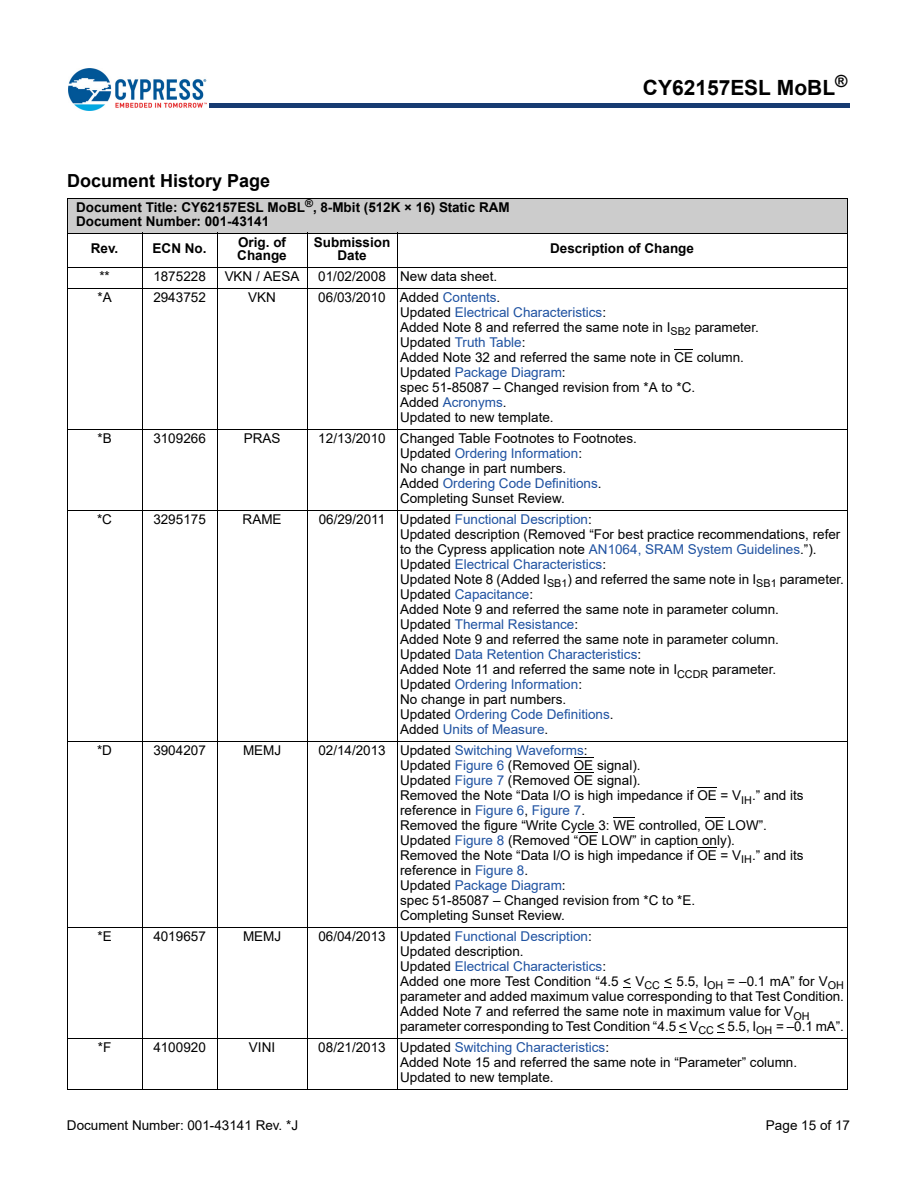
<style>
.page{position:relative;width:918px;height:1188px;background:#fff}
.page>*{position:absolute;margin:0;border:0;box-sizing:border-box;transform-origin:0 0}
.t1{font:700 21px "Arial";color:#000}
.t2{font:700 18px "Arial";color:#000}
.t3{font:13.5px/15px "Arial";color:#000}
.t4{font:700 13.5px/13.5px "Arial";color:#000}
.s1{color:#1f52a1}
</style>
<div class="page">
<hr style="left:210px;top:104px;width:640px;height:3px;background:#163b71">
<hr style="left:210px;top:103px;width:640px;height:1px;background:#163b71">
<hr style="left:209px;top:107px;width:641px;height:1px;background:#163b71">
<img style="left:69px;top:68px;width:137px;height:43px">
<div style="left:67px;top:199px;width:780px;height:34px;background:#ccc"></div>
<svg style="left:674px;top:349px;width:19px;height:1px"></svg>
<svg style="left:574px;top:757px;width:19px;height:1px"></svg>
<svg style="left:574px;top:772px;width:19px;height:1px"></svg>
<svg style="left:697px;top:787px;width:20px;height:1px"></svg>
<svg style="left:613px;top:817px;width:22px;height:1px"></svg>
<svg style="left:705px;top:817px;width:19px;height:1px"></svg>
<svg style="left:578px;top:832px;width:20px;height:1px"></svg>
<svg style="left:697px;top:847px;width:20px;height:1px"></svg>
<hr style="left:67px;top:199px;width:1px;height:890px;background:#000">
<hr style="left:142px;top:233px;width:1px;height:857px;background:#000">
<hr style="left:217px;top:233px;width:1px;height:857px;background:#000">
<hr style="left:307px;top:233px;width:1px;height:857px;background:#000">
<hr style="left:397px;top:233px;width:1px;height:857px;background:#000">
<hr style="left:847px;top:199px;width:1px;height:890px;background:#000">
<hr style="left:67px;top:198px;width:781px;height:1px;background:#000">
<hr style="left:67px;top:233px;width:781px;height:1px;background:#000">
<hr style="left:67px;top:267px;width:781px;height:1px;background:#000">
<hr style="left:67px;top:288px;width:781px;height:1px;background:#000">
<hr style="left:67px;top:429px;width:781px;height:1px;background:#000">
<hr style="left:67px;top:510px;width:781px;height:1px;background:#000">
<hr style="left:67px;top:741px;width:781px;height:1px;background:#000">
<hr style="left:67px;top:927px;width:781px;height:1px;background:#000">
<hr style="left:67px;top:1038px;width:781px;height:1px;background:#000">
<hr style="left:67px;top:1089px;width:781px;height:1px;background:#000">
<h1 class="t1" style="left:643px;top:76px;width:206px">CY62157ESL MoBL<sup>®</sup></h1>
<h2 class="t2" style="left:67px;top:170px;width:204px">Document History Page</h2>
<p class="t4" style="left:76px;top:201px;width:435px">Document Title: CY62157ESL MoBL<sup>®</sup>, 8-Mbit (512K × 16) Static RAM<br>Document Number: 001-43141</p>
<p class="t4" style="left:91px;top:242px;width:29px">Rev.</p>
<p class="t4" style="left:153px;top:242px;width:55px">ECN No.</p>
<p class="t4" style="left:237px;top:235px;width:51px">Orig. of<br>Change</p>
<p class="t4" style="left:314px;top:235px;width:78px;text-align:center">Submission<br>Date</p>
<p class="t4" style="left:550px;top:242px;width:145px">Description of Change</p>
<p class="t3" style="left:99px;top:269px;width:12px">**</p>
<p class="t3" style="left:153px;top:269px;width:54px">1875228</p>
<p class="t3" style="left:225px;top:269px;width:76px">VKN / AESA</p>
<p class="t3" style="left:318px;top:269px;width:180px">01/02/2008 New data sheet.</p>
<p class="t3" style="left:97px;top:290px;width:16px">*A</p>
<p class="t3" style="left:153px;top:290px;width:54px">2943752</p>
<p class="t3" style="left:248px;top:290px;width:29px">VKN</p>
<p class="t3" style="left:400px;top:290px;width:360px;text-indent:-82px">06/03/2010 Added <span class="s1">Contents</span>.<br>Updated <span class="s1">Electrical Characteristics</span>:<br>Added Note 8 and referred the same note in I<sub>SB2</sub> parameter.<br>Updated <span class="s1">Truth Table</span>:<br>Added Note 32 and referred the same note in CE column.<br>Updated <span class="s1">Package Diagram</span>:<br>spec 51-85087 – Changed revision from *A to *C.<br>Added <span class="s1">Acronyms</span>.<br>Updated to new template.</p>
<p class="t3" style="left:97px;top:431px;width:16px">*B</p>
<p class="t3" style="left:153px;top:431px;width:54px">3109266</p>
<p class="t3" style="left:244px;top:431px;width:38px">PRAS</p>
<p class="t3" style="left:400px;top:431px;width:238px;text-indent:-82px">12/13/2010 Changed Table Footnotes to Footnotes.<br>Updated <span class="s1">Ordering Information</span>:<br>No change in part numbers.<br>Added <span class="s1">Ordering Code Definitions</span>.<br>Completing Sunset Review.</p>
<p class="t3" style="left:97px;top:512px;width:16px">*C</p>
<p class="t3" style="left:153px;top:512px;width:54px">3295175</p>
<p class="t3" style="left:243px;top:512px;width:40px">RAME</p>
<p class="t3" style="left:400px;top:512px;width:446px;text-indent:-81px">06/29/2011 Updated <span class="s1">Functional Description</span>:<br>Updated description (Removed “For best practice recommendations, refer to the Cypress application note <span class="s1">AN1064, SRAM System Guidelines</span>.”).<br>Updated <span class="s1">Electrical Characteristics</span>:<br>Updated Note 8 (Added I<sub>SB1</sub>) and referred the same note in I<sub>SB1</sub> parameter.<br>Updated <span class="s1">Capacitance</span>:<br>Added Note 9 and referred the same note in parameter column.<br>Updated <span class="s1">Thermal Resistance</span>:<br>Added Note 9 and referred the same note in parameter column.<br>Updated <span class="s1">Data Retention Characteristics</span>:<br>Added Note 11 and referred the same note in I<sub>CCDR</sub> parameter.<br>Updated <span class="s1">Ordering Information</span>:<br>No change in part numbers.<br>Updated <span class="s1">Ordering Code Definitions</span>.<br>Added <span class="s1">Units of Measure</span>.</p>
<p class="t3" style="left:97px;top:743px;width:16px">*D</p>
<p class="t3" style="left:153px;top:743px;width:54px">3904207</p>
<p class="t3" style="left:243px;top:743px;width:40px">MEMJ</p>
<p class="t3" style="left:400px;top:743px;width:405px;text-indent:-82px">02/14/2013 Updated <span class="s1">Switching Waveforms</span>:<br>Updated <span class="s1">Figure 6</span> (Removed OE signal).<br>Updated <span class="s1">Figure 7</span> (Removed OE signal).<br>Removed the Note “Data I/O is high impedance if OE = V<sub>IH</sub>.” and its reference in <span class="s1">Figure 6</span>, <span class="s1">Figure 7</span>.<br>Removed the figure “Write Cycle 3: WE controlled, OE LOW”.<br>Updated <span class="s1">Figure 8</span> (Removed “OE LOW” in caption only).<br>Removed the Note “Data I/O is high impedance if OE = V<sub>IH</sub>.” and its reference in <span class="s1">Figure 8</span>.<br>Updated <span class="s1">Package Diagram</span>:<br>spec 51-85087 – Changed revision from *C to *E.<br>Completing Sunset Review.</p>
<p class="t3" style="left:97px;top:929px;width:16px">*E</p>
<p class="t3" style="left:153px;top:929px;width:54px">4019657</p>
<p class="t3" style="left:243px;top:929px;width:40px">MEMJ</p>
<p class="t3" style="left:400px;top:929px;width:446px;text-indent:-82px">06/04/2013 Updated <span class="s1">Functional Description</span>:<br>Updated description.<br>Updated <span class="s1">Electrical Characteristics</span>:<br>Added one more Test Condition “4.5 &lt; V<sub>CC</sub> &lt; 5.5, I<sub>OH</sub> = –0.1 mA” for V<sub>OH </sub>parameter and added maximum value corresponding to that Test Condition.<br>Added Note 7 and referred the same note in maximum value for V<sub>OH </sub>parameter corresponding to Test Condition “4.5 &lt; V<sub>CC</sub> &lt; 5.5, I<sub>OH</sub> = –0.1 mA”.</p>
<p class="t3" style="left:98px;top:1040px;width:15px">*F</p>
<p class="t3" style="left:153px;top:1040px;width:54px">4100920</p>
<p class="t3" style="left:249px;top:1040px;width:28px">VINI</p>
<p class="t3" style="left:400px;top:1040px;width:399px;text-indent:-82px">08/21/2013 Updated <span class="s1">Switching Characteristics</span>:<br>Added Note 15 and referred the same note in “Parameter” column.<br>Updated to new template.</p>
<p class="t3" style="left:67px;top:1117px;width:233px">Document Number: 001-43141 Rev. *J</p>
<p class="t3" style="left:766px;top:1117px;width:86px">Page 15 of 17</p>
</div>
